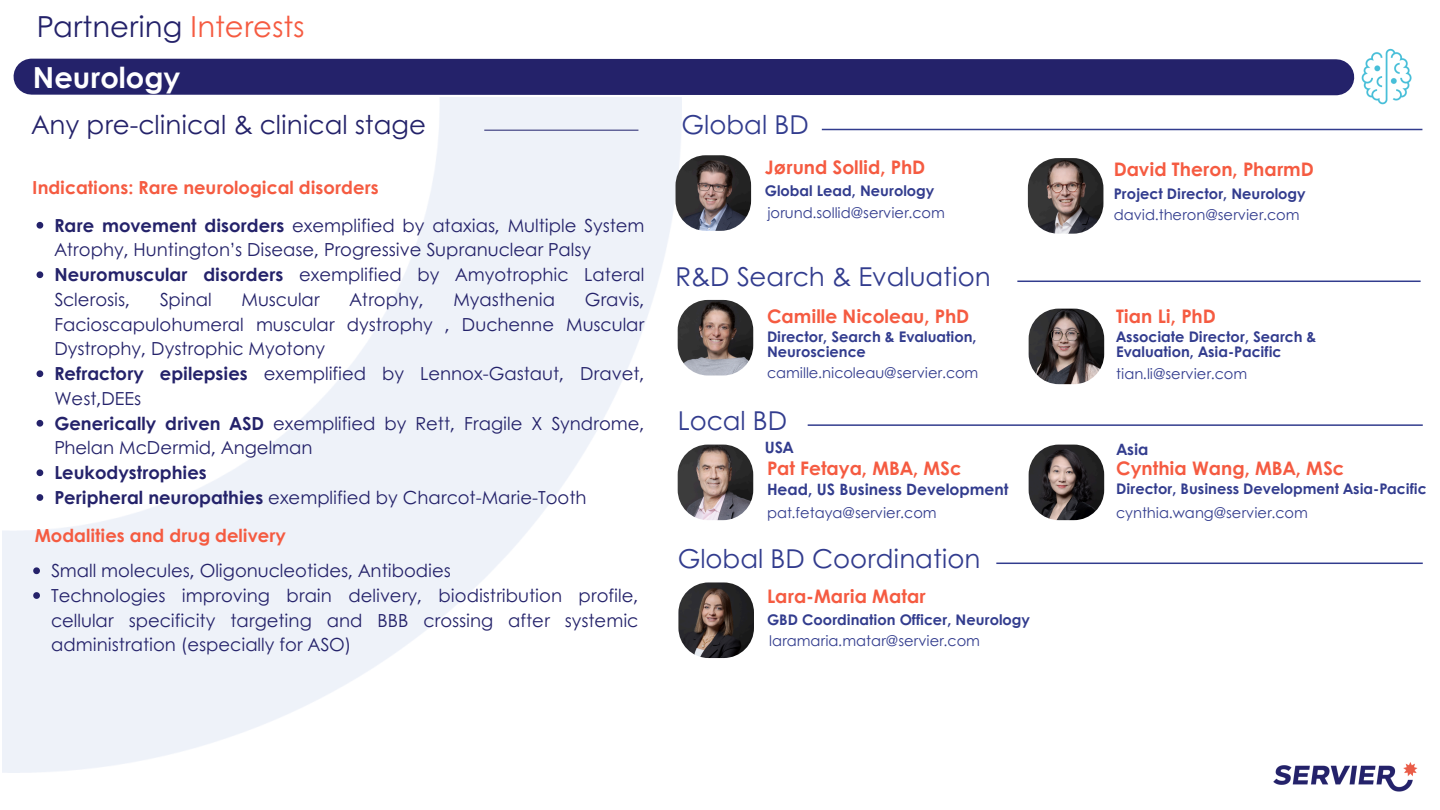
<style>
.page{position:relative;width:1440px;height:810px;background:#fff}
.page>*{position:absolute;margin:0;border:0;box-sizing:border-box;transform-origin:0 0}
.t1{font:29px "Century Gothic";color:#24226a}
.t2{font:700 29px "Century Gothic";color:#fff}
.t3{font:26px "Century Gothic";color:#323c8e}
.t4{font:26px "Century Gothic";color:#24226a}
.t5{font:700 18.7px "Century Gothic";color:#f55b41}
.t6{font:18px/24.8px "Century Gothic";color:#24226a}
.t7{font:700 18px "Century Gothic";color:#f55b41}
.t8{font:700 18px "Century Gothic";color:#24226a}
.t9{font:700 15.6px "Century Gothic";color:#323c8e}
.t10{font:700 14.6px/14.2px "Century Gothic";color:#323c8e}
.t11{font:14.6px "Century Gothic";color:#323c8e}
.s1{color:#f55b41}
.s2{font-weight:700}
</style>
<div class="page">
<hr style="left:822px;top:129px;width:600px;height:1px;background:#323c8e">
<img style="left:1028px;top:158px;width:75px;height:76px;border-radius:30px">
<hr style="left:1017px;top:281px;width:404px;height:1px;background:#323c8e">
<hr style="left:808px;top:424px;width:615px;height:2px;background:#323c8e">
<hr style="left:996px;top:563px;width:427px;height:1px;background:#323c8e">
<svg style="left:13px;top:58px;width:1333px;height:55px"></svg>
<img style="left:3px;top:97px;width:678px;height:675px">
<img style="left:1029px;top:309px;width:75px;height:75px;border-radius:30px">
<img style="left:678px;top:445px;width:75px;height:75px;border-radius:30px">
<img style="left:1029px;top:445px;width:75px;height:75px;border-radius:30px">
<img style="left:678px;top:582px;width:76px;height:76px;border-radius:30px">
<img style="left:678px;top:300px;width:75px;height:76px;border-radius:30px">
<img style="left:676px;top:155px;width:75px;height:76px;border-radius:30px">
<img style="left:1273px;top:762px;width:145px;height:30px">
<img style="left:1346px;top:48px;width:66px;height:57px">
<svg style="left:33px;top:567px;width:7px;height:7px"></svg>
<svg style="left:33px;top:592px;width:7px;height:7px"></svg>
<svg style="left:37px;top:222px;width:6px;height:7px"></svg>
<svg style="left:37px;top:271px;width:6px;height:7px"></svg>
<svg style="left:37px;top:370px;width:6px;height:7px"></svg>
<svg style="left:37px;top:420px;width:6px;height:7px"></svg>
<svg style="left:37px;top:469px;width:6px;height:7px"></svg>
<svg style="left:37px;top:494px;width:6px;height:7px"></svg>
<p class="t1" style="left:37px;top:5px;width:269px">Partnering <span class="s1">Interests</span></p>
<p class="t2" style="left:33px;top:55px;width:149px">Neurology</p>
<p class="t4" style="left:32px;top:105px;width:396px">Any pre-clinical &amp; clinical stage</p>
<h6 class="t7" style="left:32px;top:174px;width:348px">Indications: Rare neurological disorders</h6>
<p class="t6" style="left:54px;top:212px;width:592px"><span class="s2">Rare movement disorders</span> exemplified by ataxias, Multiple System<br>Atrophy, Huntington’s Disease, Progressive Supranuclear Palsy</p>
<p class="t6" style="left:54px;top:261px;width:592px"><span class="s2">Neuromuscular disorders</span> exemplified by Amyotrophic Lateral<br>Sclerosis,</p>
<p class="t6" style="left:54px;top:286px;width:592px;text-align:justify;text-indent:530px">Gravis, Facioscapulohumeral muscular dystrophy , Duchenne Muscular Dystrophy, Dystrophic Myotony</p>
<p class="t6" style="left:54px;top:360px;width:592px"><span class="s2">Refractory epilepsies</span> exemplified by Lennox-Gastaut, Dravet,<br>West,DEEs</p>
<h4 class="t6" style="left:54px;top:410px;width:592px"><span class="s2">Generically driven ASD</span> exemplified by Rett, Fragile X Syndrome,<br>Phelan McDermid, Angelman</h4>
<h4 class="t8" style="left:54px;top:459px;width:154px">Leukodystrophies</h4>
<p class="t6" style="left:54px;top:484px;width:534px"><span class="s2">Peripheral neuropathies</span> exemplified by Charcot-Marie-Tooth</p>
<p class="t6" style="left:160px;top:286px;width:54px">Spinal</p>
<p class="t6" style="left:241px;top:286px;width:80px">Muscular</p>
<p class="t6" style="left:349px;top:286px;width:76px">Atrophy,</p>
<p class="t6" style="left:453px;top:286px;width:103px">Myasthenia</p>
<p class="t7" style="left:35px;top:522px;width:253px">Modalities and drug delivery</p>
<h3 class="t6" style="left:51px;top:557px;width:401px">Small molecules, Oligonucleotides, Antibodies</h3>
<p class="t6" style="left:51px;top:582px;width:589px;text-align:justify">Technologies improving brain delivery, biodistribution profile, cellular specificity targeting and BBB crossing after systemic administration (especially for ASO)</p>
<p class="t3" style="left:682px;top:105px;width:129px">Global BD</p>
<h4 class="t5" style="left:765px;top:153px;width:162px">Jørund Sollid, PhD</h4>
<p class="t10" style="left:765px;top:183px;width:171px">Global Lead, Neurology</p>
<p class="t11" style="left:767px;top:201px;width:180px">jorund.sollid@servier.com</p>
<p class="t3" style="left:676px;top:257px;width:317px">R&amp;D Search &amp; Evaluation</p>
<h4 class="t5" style="left:767px;top:302px;width:204px">Camille Nicoleau, PhD</h4>
<p class="t10" style="left:767px;top:329px;width:211px">Director, Search &amp; Evaluation,<br>Neuroscience</p>
<h4 class="t11" style="left:767px;top:362px;width:213px">camille.nicoleau@servier.com</h4>
<h1 class="t3" style="left:678px;top:401px;width:111px">Local BD</h1>
<h3 class="t5" style="left:1114px;top:155px;width:202px">David Theron, PharmD</h3>
<p class="t10" style="left:1114px;top:186px;width:194px">Project Director, Neurology</p>
<p class="t11" style="left:1114px;top:204px;width:188px">david.theron@servier.com</p>
<p class="t5" style="left:1116px;top:302px;width:101px">Tian Li, PhD</p>
<p class="t10" style="left:1116px;top:329px;width:202px">Associate Director, Search &amp;<br>Evaluation, Asia-Pacific</p>
<p class="t11" style="left:1116px;top:363px;width:133px">tian.li@servier.com</p>
<h4 class="t9" style="left:765px;top:436px;width:30px">USA</h4>
<p class="t9" style="left:1116px;top:438px;width:34px">Asia</p>
<p class="t5" style="left:767px;top:454px;width:196px">Pat Fetaya, MBA, MSc</p>
<p class="t9" style="left:767px;top:477px;width:243px">Head, US Business Development</p>
<h3 class="t11" style="left:767px;top:502px;width:171px">pat.fetaya@servier.com</h3>
<p class="t3" style="left:678px;top:539px;width:304px">Global BD Coordination</p>
<p class="t5" style="left:767px;top:582px;width:160px">Lara-Maria Matar</p>
<p class="t10" style="left:767px;top:611px;width:264px">GBD Coordination Officer, Neurology</p>
<p class="t11" style="left:769px;top:629px;width:213px">laramaria.matar@servier.com</p>
<p class="t5" style="left:1116px;top:454px;width:229px">Cynthia Wang, MBA, MSc</p>
<p class="t10" style="left:1116px;top:480px;width:312px">Director, Business Development Asia-Pacific</p>
<h4 class="t11" style="left:1116px;top:502px;width:193px">cynthia.wang@servier.com</h4>
</div>
